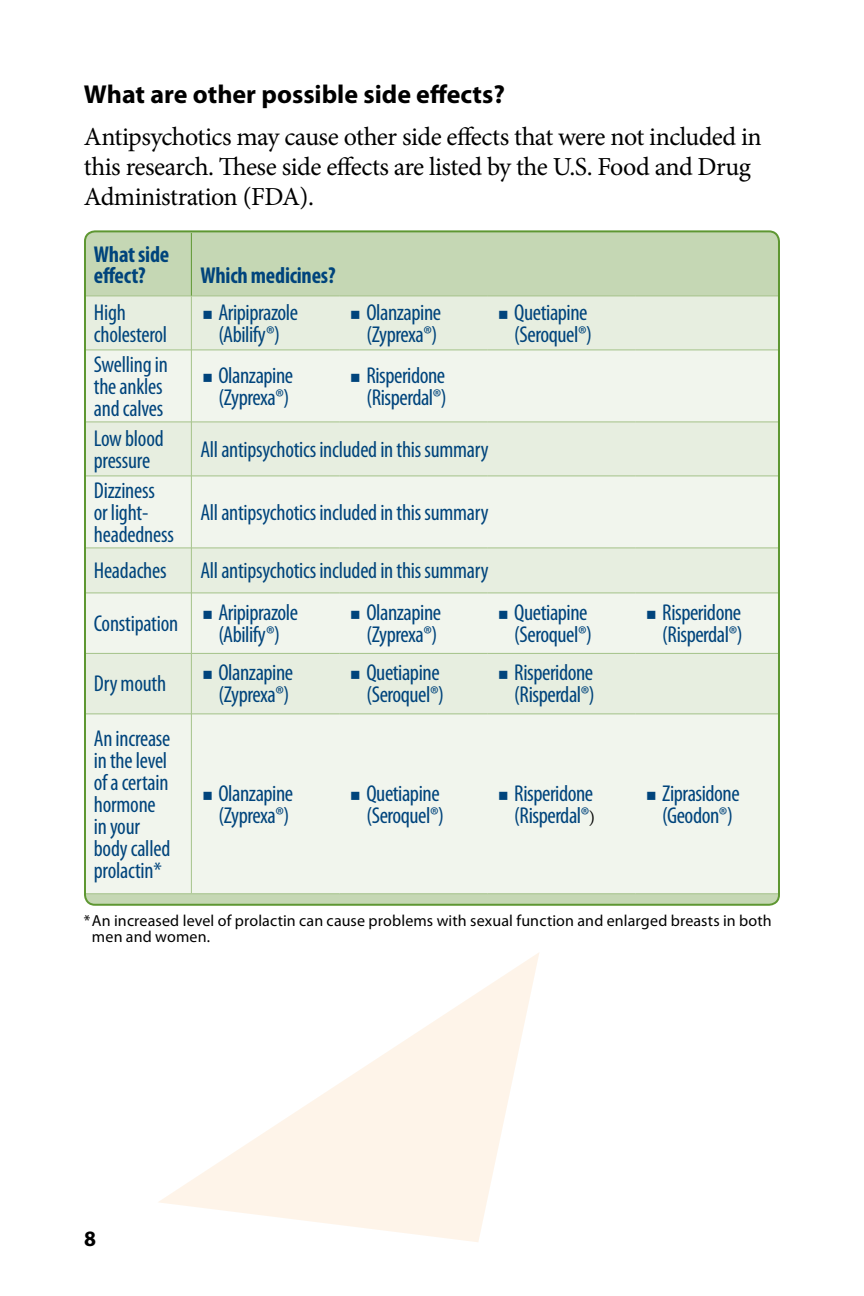
<style>
.page{position:relative;width:864px;height:1296px;background:#fff}
.page>*{position:absolute;margin:0;border:0;box-sizing:border-box;transform-origin:0 0}
.t1{font:26px/30px "Minion Pro";letter-spacing:-.02em;color:#000}
.t2{font:700 26px "Myriad Pro";color:#000}
.t3{font:condensed 23px/22px "Myriad Pro";letter-spacing:-.02em;color:#00447c}
.t4{font:700 condensed 23px/21px "Myriad Pro";letter-spacing:-.01em;color:#00447c}
.t5{font:700 22px "Myriad Pro";color:#000}
.t6{font:16px/16px "Myriad Pro";letter-spacing:.01em;color:#000}
.s1{font-family:"Minion Pro";font-stretch:normal;font-size:18px;color:#000}
</style>
<div class="page">
<div style="left:85px;top:231px;width:694px;height:674px;background:#c5d7b4;border-radius:10px"></div>
<div style="left:87px;top:297px;width:690px;height:53px;background:#e7eee0"></div>
<svg style="left:87px;top:351px;width:690px;height:542px;background:#edf2e8"></svg>
<hr style="left:85px;top:296px;width:106px;height:1px;background:#a5c38a">
<hr style="left:191px;top:296px;width:148px;height:1px;background:#a5c38a">
<hr style="left:339px;top:296px;width:148px;height:1px;background:#a5c38a">
<hr style="left:487px;top:296px;width:148px;height:1px;background:#a5c38a">
<hr style="left:635px;top:296px;width:144px;height:1px;background:#a5c38a">
<hr style="left:85px;top:350px;width:106px;height:1px;background:#a5c38a">
<hr style="left:192px;top:350px;width:147px;height:1px;background:#a5c38a">
<hr style="left:339px;top:350px;width:148px;height:1px;background:#a5c38a">
<hr style="left:487px;top:350px;width:148px;height:1px;background:#a5c38a">
<hr style="left:635px;top:350px;width:144px;height:1px;background:#a5c38a">
<hr style="left:85px;top:422px;width:106px;height:1px;background:#a5c38a">
<hr style="left:192px;top:422px;width:147px;height:1px;background:#a5c38a">
<hr style="left:339px;top:422px;width:148px;height:1px;background:#a5c38a">
<hr style="left:487px;top:422px;width:148px;height:1px;background:#a5c38a">
<hr style="left:635px;top:422px;width:144px;height:1px;background:#a5c38a">
<hr style="left:85px;top:476px;width:106px;height:1px;background:#a5c38a">
<hr style="left:192px;top:476px;width:147px;height:1px;background:#a5c38a">
<hr style="left:339px;top:476px;width:148px;height:1px;background:#a5c38a">
<hr style="left:487px;top:476px;width:148px;height:1px;background:#a5c38a">
<hr style="left:635px;top:476px;width:144px;height:1px;background:#a5c38a">
<hr style="left:85px;top:548px;width:106px;height:1px;background:#a5c38a">
<hr style="left:192px;top:548px;width:147px;height:1px;background:#a5c38a">
<hr style="left:339px;top:548px;width:148px;height:1px;background:#a5c38a">
<hr style="left:487px;top:548px;width:148px;height:1px;background:#a5c38a">
<hr style="left:635px;top:548px;width:144px;height:1px;background:#a5c38a">
<hr style="left:85px;top:593px;width:106px;height:1px;background:#a5c38a">
<hr style="left:192px;top:593px;width:147px;height:1px;background:#a5c38a">
<hr style="left:339px;top:593px;width:148px;height:1px;background:#a5c38a">
<hr style="left:487px;top:593px;width:148px;height:1px;background:#a5c38a">
<hr style="left:635px;top:593px;width:144px;height:1px;background:#a5c38a">
<hr style="left:85px;top:653px;width:106px;height:1px;background:#a5c38a">
<hr style="left:192px;top:653px;width:147px;height:1px;background:#a5c38a">
<hr style="left:339px;top:653px;width:148px;height:1px;background:#a5c38a">
<hr style="left:487px;top:653px;width:148px;height:1px;background:#a5c38a">
<hr style="left:635px;top:653px;width:144px;height:1px;background:#a5c38a">
<hr style="left:85px;top:714px;width:106px;height:1px;background:#a5c38a">
<hr style="left:192px;top:714px;width:147px;height:1px;background:#a5c38a">
<hr style="left:339px;top:714px;width:148px;height:1px;background:#a5c38a">
<hr style="left:487px;top:714px;width:148px;height:1px;background:#a5c38a">
<hr style="left:635px;top:714px;width:144px;height:1px;background:#a5c38a">
<hr style="left:85px;top:893px;width:106px;height:1px;background:#a5c38a">
<hr style="left:191px;top:893px;width:148px;height:1px;background:#a5c38a">
<hr style="left:339px;top:893px;width:148px;height:1px;background:#a5c38a">
<hr style="left:487px;top:893px;width:148px;height:1px;background:#a5c38a">
<hr style="left:635px;top:893px;width:144px;height:1px;background:#a5c38a">
<hr style="left:85px;top:233px;width:1px;height:63px;background:#5e9732">
<hr style="left:191px;top:233px;width:1px;height:63px;background:#5e9732">
<hr style="left:191px;top:296px;width:1px;height:54px;background:#a5c38a">
<hr style="left:191px;top:350px;width:1px;height:72px;background:#a5c38a">
<hr style="left:191px;top:422px;width:1px;height:54px;background:#a5c38a">
<hr style="left:191px;top:476px;width:1px;height:72px;background:#a5c38a">
<hr style="left:191px;top:548px;width:1px;height:45px;background:#a5c38a">
<hr style="left:191px;top:593px;width:1px;height:60px;background:#a5c38a">
<hr style="left:191px;top:653px;width:1px;height:61px;background:#a5c38a">
<hr style="left:191px;top:714px;width:1px;height:180px;background:#a5c38a">
<svg style="left:159px;top:953px;width:380px;height:289px"></svg>
<svg style="left:204px;top:310px;width:8px;height:9px"></svg>
<svg style="left:352px;top:310px;width:8px;height:9px"></svg>
<svg style="left:499px;top:310px;width:9px;height:9px"></svg>
<svg style="left:204px;top:373px;width:8px;height:9px"></svg>
<svg style="left:352px;top:373px;width:8px;height:9px"></svg>
<svg style="left:204px;top:611px;width:8px;height:8px"></svg>
<svg style="left:352px;top:611px;width:8px;height:8px"></svg>
<svg style="left:499px;top:611px;width:9px;height:8px"></svg>
<svg style="left:647px;top:611px;width:9px;height:8px"></svg>
<svg style="left:204px;top:671px;width:8px;height:8px"></svg>
<svg style="left:352px;top:671px;width:8px;height:8px"></svg>
<svg style="left:499px;top:671px;width:9px;height:8px"></svg>
<svg style="left:204px;top:791px;width:8px;height:9px"></svg>
<svg style="left:352px;top:791px;width:8px;height:9px"></svg>
<svg style="left:499px;top:791px;width:9px;height:9px"></svg>
<svg style="left:647px;top:791px;width:9px;height:9px"></svg>
<p class="t2" style="left:84px;top:78px;width:422px">What are other possible side effects?</p>
<p class="t1" style="left:84px;top:122px;width:679px">Antipsychotics may cause other side effects that were not included in this research. These side effects are listed by the U.S. Food and Drug<br>Administration (FDA).</p>
<p class="t4" style="left:94px;top:243px;width:77px">What side effect?</p>
<p class="t4" style="left:200px;top:264px;width:137px">Which medicines?</p>
<p class="t3" style="left:94px;top:301px;width:75px">High cholesterol</p>
<p class="t3" style="left:218px;top:301px;width:81px">Aripiprazole (Abilify®)</p>
<p class="t3" style="left:366px;top:301px;width:76px">Olanzapine (Zyprexa®)</p>
<p class="t3" style="left:514px;top:301px;width:79px">Quetiapine (Seroquel®)</p>
<p class="t3" style="left:94px;top:353px;width:75px">Swelling in the ankles and calves</p>
<p class="t3" style="left:218px;top:364px;width:76px">Olanzapine (Zyprexa®)</p>
<p class="t3" style="left:366px;top:364px;width:82px">Risperidone (Risperdal®)</p>
<p class="t3" style="left:94px;top:427px;width:71px">Low blood pressure</p>
<p class="t3" style="left:200px;top:438px;width:290px">All antipsychotics included in this summary</p>
<p class="t3" style="left:94px;top:479px;width:81px">Dizziness or light&shy;headedness</p>
<p class="t3" style="left:200px;top:501px;width:290px">All antipsychotics included in this summary</p>
<p class="t3" style="left:94px;top:559px;width:74px">Headaches</p>
<p class="t3" style="left:200px;top:559px;width:290px">All antipsychotics included in this summary</p>
<p class="t3" style="left:94px;top:612px;width:86px">Constipation</p>
<p class="t3" style="left:218px;top:601px;width:81px">Aripiprazole (Abilify®)</p>
<p class="t3" style="left:366px;top:601px;width:76px">Olanzapine (Zyprexa®)</p>
<p class="t3" style="left:514px;top:601px;width:79px">Quetiapine (Seroquel®)</p>
<p class="t3" style="left:662px;top:601px;width:82px">Risperidone (Risperdal®)</p>
<p class="t3" style="left:94px;top:673px;width:74px">Dry mouth</p>
<p class="t3" style="left:218px;top:662px;width:76px">Olanzapine (Zyprexa®)</p>
<p class="t3" style="left:366px;top:662px;width:79px">Quetiapine (Seroquel®)</p>
<p class="t3" style="left:514px;top:662px;width:82px">Risperidone (Risperdal®)</p>
<p class="t3" style="left:94px;top:727px;width:78px">An increase in the level of a certain hormone in your body called prolactin*</p>
<p class="t3" style="left:218px;top:782px;width:76px">Olanzapine (Zyprexa®)</p>
<p class="t3" style="left:366px;top:782px;width:79px">Quetiapine (Seroquel®)</p>
<p class="t3" style="left:514px;top:782px;width:82px">Risperidone (Risperdal®<span class="s1">)</span></p>
<p class="t3" style="left:662px;top:782px;width:79px">Ziprasidone (Geodon®)</p>
<p class="t6" style="left:92px;top:913px;width:681px;text-indent:-8px">*An increased level of prolactin can cause problems with sexual function and enlarged breasts in both men and women.</p>
<p class="t5" style="left:84px;top:1224px;width:13px">8</p>
</div>
